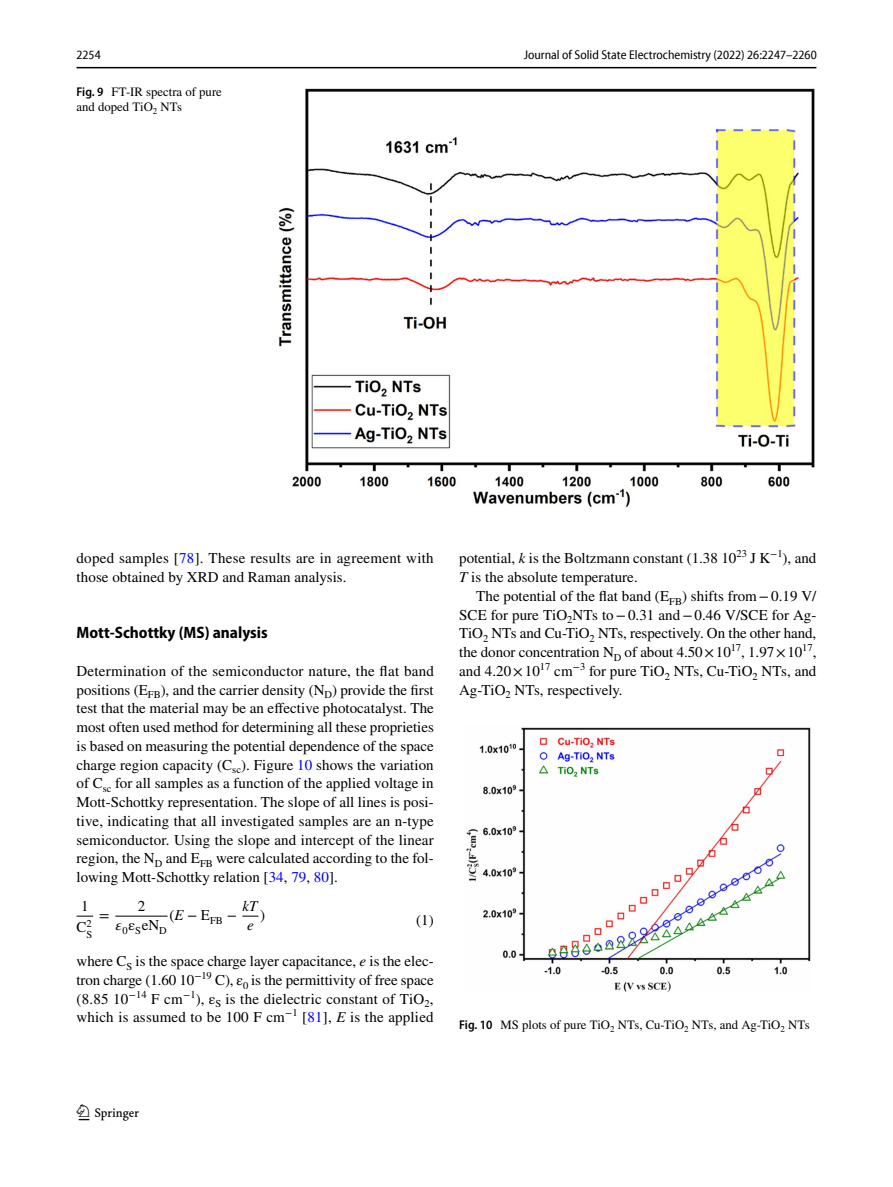
<style>
.page{position:relative;width:893px;height:1187px;background:#fff}
.page>*{position:absolute;margin:0;border:0;box-sizing:border-box;transform-origin:0 0}
.t1{font:22.5px "Springnew Regular 2";color:#000}
.t2{font:700 semi-condensed 16.5px "Myriad Pro";color:#000}
.t3{font:15px/18.8px "STIX";letter-spacing:.005em;color:#000;text-align:justify}
.t4{font:15px "STIX Math Regular 3";color:#000}
.t5{font:italic 15px/19.2px "STIX General";color:#000;text-align:center}
.t6{font:15px "STIX General Regular 2";color:#000}
.t7{font:12.75px/15px "STIX";color:#000}
.t8{font:semi-condensed 12.75px "Myriad Pro Unic";color:#000}
.t9{font:10.5px "STIX Math Regular 3";color:#000}
.s1{font-family:"Myriad Pro";font-weight:600;font-stretch:semi-condensed}
.s2{color:#00f}
.s3{font-family:"STIX General";font-style:italic}
.s4{font-family:"STIX Math";font-style:italic}
.s5{font-style:italic}
.s6{font-family:"STIX Math"}
.s7{font-family:"STIX Math Regular 2"}
</style>
<div class="page">
<hr style="left:77px;top:67px;width:739px;height:1px;background:#000">
<svg style="left:77px;top:915px;width:16px;height:1px"></svg>
<hr style="left:115px;top:915px;width:53px;height:1px;background:#000">
<svg style="left:242px;top:915px;width:16px;height:1px"></svg>
<img style="left:278px;top:88px;width:537px;height:419px">
<img style="left:466px;top:727px;width:345px;height:265px">
<p class="t8" style="left:77px;top:50px;width:26px">2254</p>
<p class="t8" style="left:524px;top:50px;width:294px">Journal of Solid State Electrochemistry (2022) 26:2247–2260</p>
<p class="t7" style="left:77px;top:85px;width:147px"><span class="s1">Fig. 9</span> FT-IR spectra of pure and doped TiO<sub>2</sub> NTs</p>
<p class="t3" style="left:77px;top:550px;width:359px">doped samples [<span class="s2">78</span>]. These results are in agreement with those obtained by XRD and Raman analysis.</p>
<p class="t2" style="left:77px;top:623px;width:193px">Mott‑Schottky (MS) analysis</p>
<p class="t3" style="left:77px;top:662px;width:359px">Determination of the semiconductor nature, the flat band positions (E<sub>FB</sub>), and the carrier density (N<sub>D</sub>) provide the first test that the material may be an effective photocatalyst. The most often used method for determining all these proprieties is based on measuring the potential dependence of the space charge region capacity (C<sub>sc</sub>). Figure <span class="s2">10</span> shows the variation of C<sub>sc</sub> for all samples as a function of the applied voltage in Mott-Schottky representation. The slope of all lines is posi&shy;tive, indicating that all investigated samples are an n-type semiconductor. Using the slope and intercept of the linear region, the N<sub>D</sub> and E<sub>FB</sub> were calculated according to the fol&shy;lowing Mott-Schottky relation [<span class="s2">34</span>, <span class="s2">79</span>, <span class="s2">80</span>].</p>
<p class="t6" style="left:81px;top:897px;width:9px">1</p>
<p class="t4" style="left:77px;top:921px;width:17px">C<sup>2</sup></p>
<p class="t9" style="left:87px;top:930px;width:7px">S</p>
<p class="t4" style="left:169px;top:909px;width:69px">(<span class="s3">E</span> −E<sub>FB</sub> −</p>
<p class="t5" style="left:242px;top:896px;width:17px">kT e</p>
<p class="t4" style="left:260px;top:909px;width:6px">)</p>
<p class="t6" style="left:138px;top:897px;width:9px">2</p>
<p class="t4" style="left:115px;top:920px;width:53px"><span class="s4">𝜀</span><sub>0</sub>ε<sub>S</sub>eN<sub>D</sub></p>
<p class="t4" style="left:99px;top:909px;width:12px">=</p>
<p class="t3" style="left:416px;top:911px;width:19px">(1)</p>
<p class="t3" style="left:77px;top:952px;width:359px">where C<sub>S</sub> is the space charge layer capacitance, <span class="s5">e</span> is the elec&shy;tron charge (1.60 10<sup>−19</sup> C), <span class="s6">ε</span><sub>0</sub> is the permittivity of free space (8.85 10<sup>−14</sup> F cm<sup>−1</sup>), <span class="s7">ε</span><sub>S</sub> is the dielectric constant of TiO<sub>2</sub>, which is assumed to be 100 F cm<sup>−1</sup> [<span class="s2">81</span>], <span class="s5">E</span> is the applied</p>
<p class="t3" style="left:459px;top:550px;width:359px">potential, <span class="s5">k</span> is the Boltzmann constant (1.38 10<sup>23</sup> J K<sup>−1</sup>), and<br><span class="s5">T</span> is the absolute temperature.</p>
<p class="t3" style="left:459px;top:587px;width:359px;text-indent:17px">The potential of the flat band (E<sub>FB</sub>) shifts from−0.19 V/ SCE for pure TiO<sub>2</sub>NTs to−0.31 and−0.46 V/SCE for Ag-TiO<sub>2</sub> NTs and Cu-TiO<sub>2</sub> NTs, respectively. On the other hand, the donor concentration N<sub>D</sub> of about 4.50× -10<sup>17</sup>, 1.97× -10<sup>17</sup>, and 4.20× -10<sup>17</sup> cm<sup>−3</sup> for pure TiO<sub>2</sub> NTs, Cu-TiO<sub>2</sub> NTs, and Ag-TiO<sub>2</sub> NTs, respectively.</p>
<p class="t7" style="left:459px;top:1017px;width:352px"><span class="s1">Fig. 10</span> MS plots of pure TiO<sub>2</sub> NTs, Cu-TiO<sub>2</sub> NTs, and Ag-TiO<sub>2</sub> NTs</p>
<h1 class="t1" style="left:79px;top:1104px;width:62px">1 3</h1>
</div>
